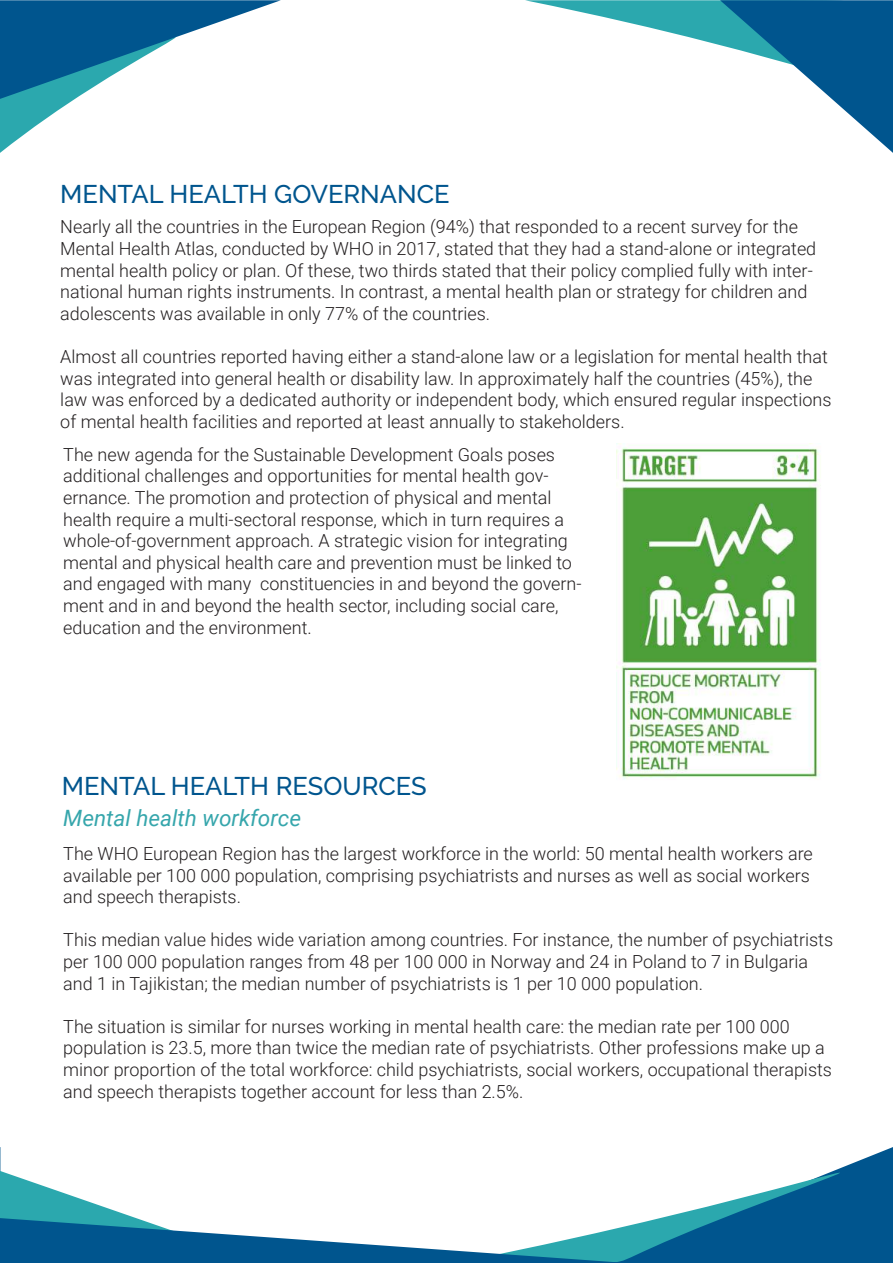
<style>
.page{position:relative;width:893px;height:1263px;background:#fff}
.page>*{position:absolute;margin:0;border:0;box-sizing:border-box;transform-origin:0 0}
.t1{font:500 25.5px "Raleway";color:#00558e}
.t2{font:italic 22.5px "Roboto";color:#36a6ac}
.t3{font:300 18px/21.6px "Roboto";color:#231f20}
</style>
<div class="page">
<img style="left:616px;top:443px;width:205px;height:336px">
<svg style="left:0;top:0;width:281px;height:153px"></svg>
<svg style="left:525px;top:0;width:368px;height:153px"></svg>
<svg style="left:0;top:1147px;width:893px;height:116px"></svg>
<h1 class="t1" style="left:60px;top:179px;width:391px">MENTAL HEALTH GOVERNANCE</h1>
<p class="t3" style="left:60px;top:216px;width:757px">Nearly all the countries in the European Region (94%) that responded to a recent survey for the Mental Health Atlas, conducted by WHO in 2017, stated that they had a stand-alone or integrated mental health policy or plan. Of these, two thirds stated that their policy complied fully with inter&shy;national human rights instruments. In contrast, a mental health plan or strategy for children and adolescents was available in only 77% of the countries.</p>
<p class="t3" style="left:60px;top:345px;width:773px">Almost all countries reported having either a stand-alone law or a legislation for mental health that was integrated into general health or disability law. In approximately half the countries (45%), the law was enforced by a dedicated authority or independent body, which ensured regular inspections of mental health facilities and reported at least annually to stakeholders.</p>
<p class="t3" style="left:63px;top:443px;width:520px">The new agenda for the Sustainable Development Goals poses additional challenges and opportunities for mental health gov&shy;ernance. The promotion and protection of physical and mental health require a multi-sectoral response, which in turn requires a whole-of-government approach. A strategic vision for integrating mental and physical health care and prevention must be linked to and engaged with many constituencies in and beyond the govern&shy;ment and in and beyond the health sector, including social care, education and the environment.</p>
<h1 class="t1" style="left:62px;top:771px;width:366px">MENTAL HEALTH RESOURCES</h1>
<p class="t2" style="left:63px;top:802px;width:239px">Mental health workforce</p>
<p class="t3" style="left:63px;top:842px;width:751px">The WHO European Region has the largest workforce in the world: 50 mental health workers are available per 100 000 population, comprising psychiatrists and nurses as well as social workers and speech therapists.</p>
<p class="t3" style="left:63px;top:928px;width:771px">This median value hides wide variation among countries. For instance, the number of psychiatrists per 100 000 population ranges from 48 per 100 000 in Norway and 24 in Poland to 7 in Bulgaria and 1 in Tajikistan; the median number of psychiatrists is 1 per 10 000 population.</p>
<p class="t3" style="left:63px;top:1015px;width:770px">The situation is similar for nurses working in mental health care: the median rate per 100 000 population is 23.5, more than twice the median rate of psychiatrists. Other professions make up a minor proportion of the total workforce: child psychiatrists, social workers, occupational therapists and speech therapists together account for less than 2.5%.</p>
</div>
